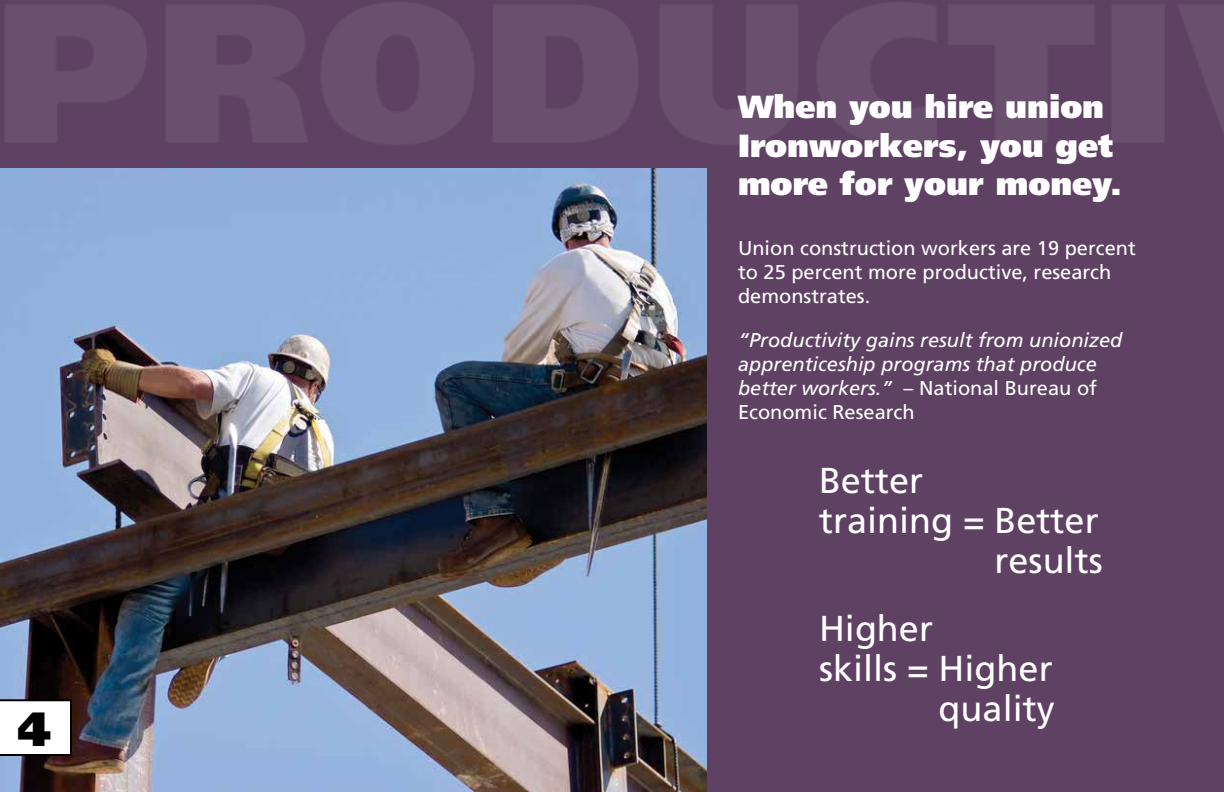
<style>
.page{position:relative;width:1224px;height:792px;background:#fff}
.page>*{position:absolute;margin:0;border:0;box-sizing:border-box;transform-origin:0 0}
.t1{font:900 48px "Frutiger";color:#000}
.t2{font:36px "Frutiger";color:#fff}
.t3{font:900 32px/38.4px "Frutiger";color:#fff}
.t4{font:italic 20px/24px "Frutiger";color:#fff}
.t5{font:20px/24px "Frutiger";color:#fff}
.s1{font-style:normal}
</style>
<div class="page">
<img style="left:0;top:0;width:1224px;height:792px">
<img style="left:0;top:168px;width:706px;height:624px">
<svg style="left:0;top:699px;width:72px;height:57px"></svg>
<h1 class="t1" style="left:17px;top:700px;width:35px">4</h1>
<h3 class="t3" style="left:738px;top:88px;width:386px">When you hire union<br>Ironworkers, you get more for your money.</h3>
<p class="t5" style="left:738px;top:236px;width:399px">Union construction workers are 19 percent to 25 percent more productive, research demonstrates.</p>
<p class="t4" style="left:738px;top:328px;width:386px">“Productivity gains result from unionized apprenticeship programs that produce better workers.” <span class="s1">– National Bureau of Economic Research</span></p>
<h2 class="t2" style="left:819px;top:459px;width:106px">Better</h2>
<h2 class="t2" style="left:819px;top:499px;width:281px">training = Better</h2>
<h2 class="t2" style="left:995px;top:539px;width:110px">results</h2>
<h2 class="t2" style="left:819px;top:607px;width:116px">Higher</h2>
<h2 class="t2" style="left:819px;top:647px;width:235px">skills = Higher</h2>
<h2 class="t2" style="left:939px;top:687px;width:118px">quality</h2>
</div>
